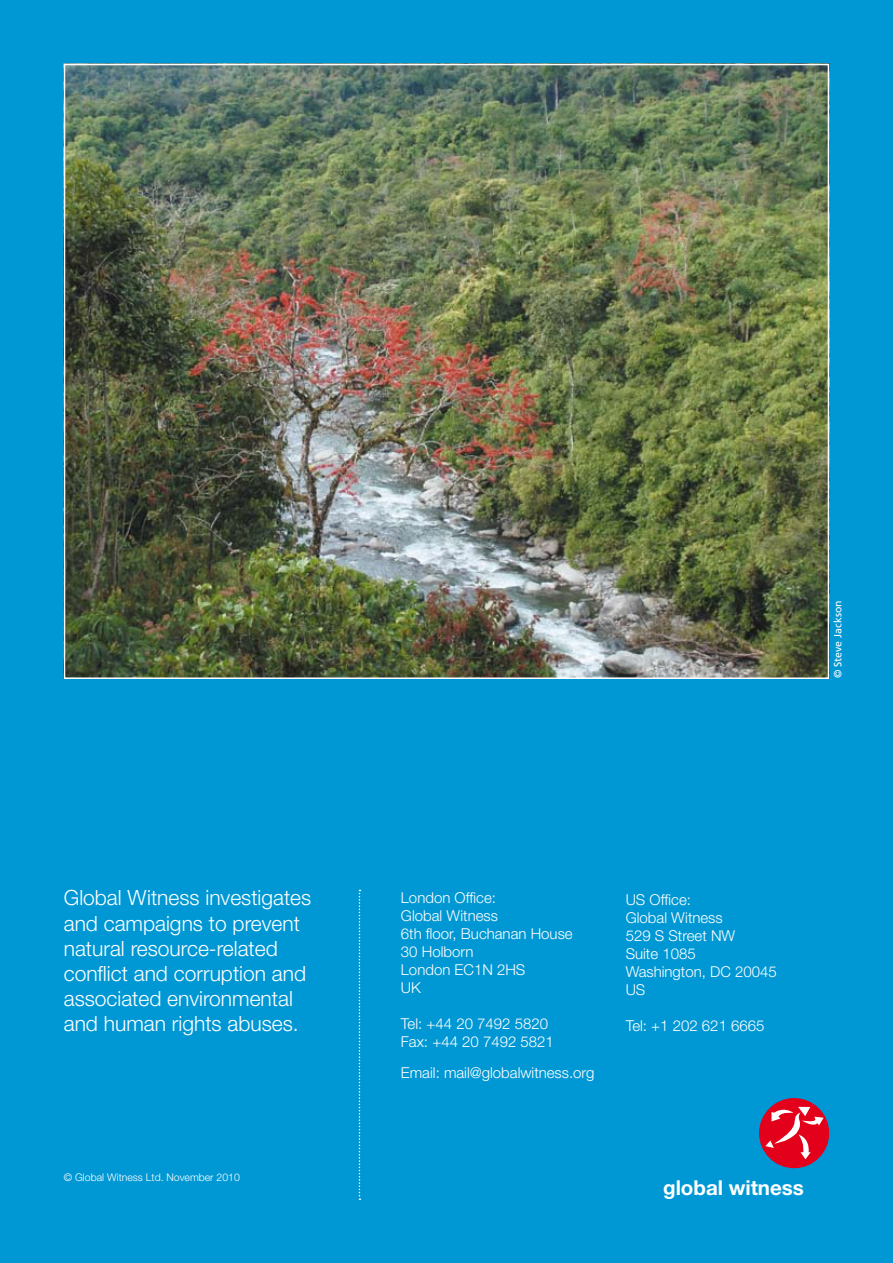
<style>
.page{position:relative;width:893px;height:1263px;background:#0098d4}
.page>*{position:absolute;margin:0;border:0;box-sizing:border-box;transform-origin:0 0}
.t1{font:300 21px/25.2px "Helvetica Neue";color:#fff}
.t2{font:700 20.55px "Helvetica Neue";color:#fff}
.t3{font:300 15px/18px "Helvetica Neue";color:#fff}
.t4{font:300 10.5px "Helvetica Neue";color:#fff}
.t5{font:10.5px "Frutiger";color:#fff}
</style>
<div class="page">
<div style="left:759px;top:1098px;width:70px;height:70px;background:#e2001a;border-radius:50%"></div>
<svg style="left:765px;top:1106px;width:59px;height:53px"></svg>
<svg style="left:359px;top:890px;width:1px;height:310px"></svg>
<img style="left:67px;top:67px;width:759px;height:609px">
<h1 class="t1" style="left:64px;top:885px;width:249px">Global Witness investigates and campaigns to prevent natural resource-related conflict and corruption and associated environmental and human rights abuses.</h1>
<p class="t4" style="left:64px;top:1171px;width:178px">© Global Witness Ltd. November 2010</p>
<p class="t5" style="left:832px;top:678px;width:79px;rotate:-90deg">© Steve Jackson</p>
<p class="t3" style="left:401px;top:889px;width:173px">London Office:<br>Global Witness<br>6th floor, Buchanan House<br>30 Holborn<br>London EC1N 2HS<br>UK</p>
<p class="t3" style="left:401px;top:1015px;width:154px">Tel: +44 20 7492 5820<br>Fax: +44 20 7492 5821</p>
<p class="t3" style="left:401px;top:1063px;width:195px">Email: mail@globalwitness.org</p>
<p class="t3" style="left:626px;top:890px;width:153px">US Office:<br>Global Witness<br>529 S Street NW<br>Suite 1085<br>Washington, DC 20045<br>US</p>
<p class="t3" style="left:626px;top:1016px;width:140px">Tel: +1 202 621 6665</p>
<h2 class="t2" style="left:663px;top:1175px;width:142px">global witness</h2>
</div>
